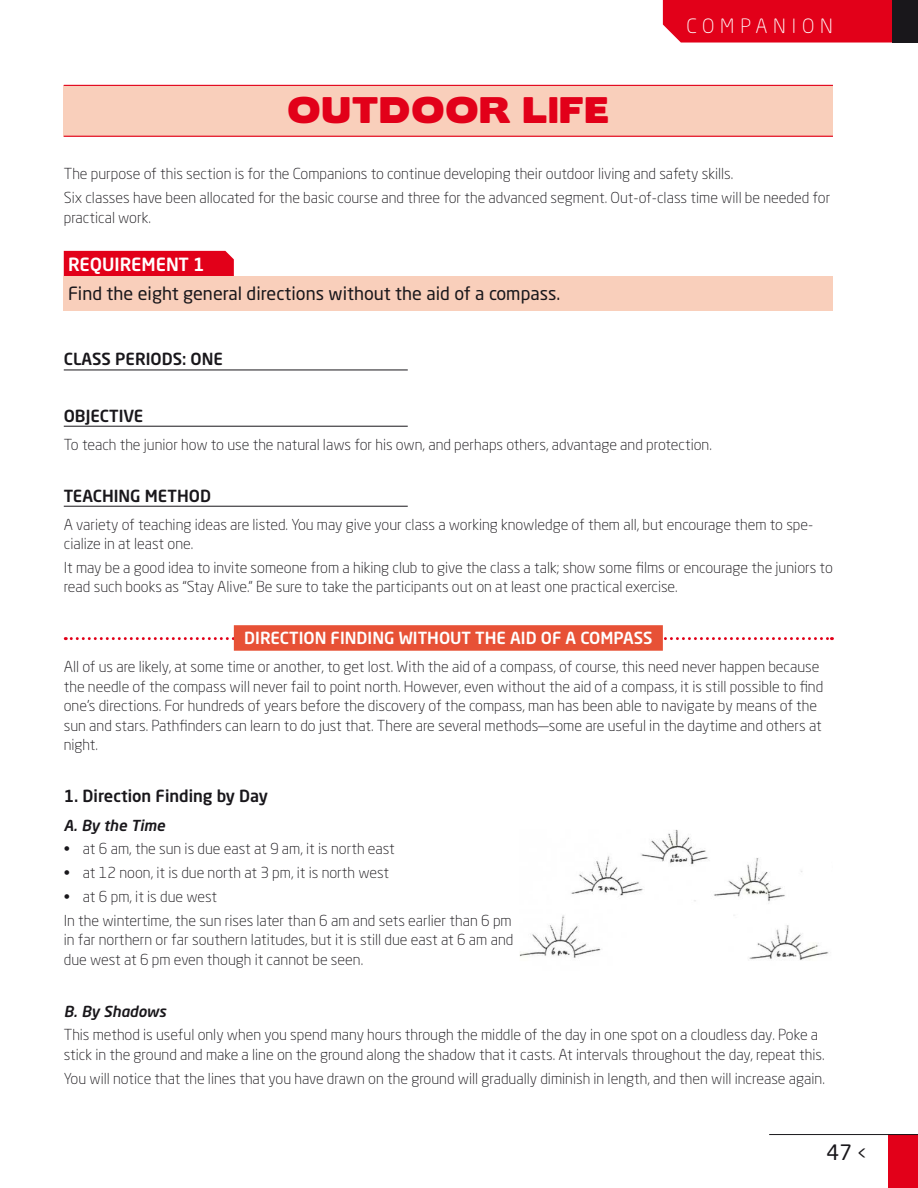
<style>
.page{position:relative;width:918px;height:1188px;background:#fff}
.page>*{position:absolute;margin:0;border:0;box-sizing:border-box;transform-origin:0 0}
.t1{font:33px "Boris Black Bloxx";letter-spacing:.05em;color:#e20019}
.t2{font:21px "Neo Sans Std";color:#19171b}
.t3{font:300 19.5px "Neo Sans Std";letter-spacing:.3em;color:#fff}
.t4{font:18px "Neo Sans Std";color:#19171b}
.t5{font:500 18px "Neo Sans Std";color:#fff}
.t6{font:500 16.5px "Neo Sans Std";color:#19171b}
.t7{font:500 16.5px "Neo Sans Std";color:#fff}
.t8{font:300 15px/19.5px "Neo Sans Std";color:#19171b}
.t9{font:italic 500 15px "Neo Sans Std";color:#19171b}
.s1{font-size:18px}
</style>
<div class="page">
<div style="left:888px;top:1135px;width:30px;height:53px;background:#e20019"></div>
<hr style="left:769px;top:1134px;width:149px;height:1px;background:#19171b">
<div style="left:663px;top:0;width:229px;height:43px;background:#e20019"></div>
<div style="left:892px;top:0;width:26px;height:43px;background:#19171b"></div>
<hr style="left:64px;top:370px;width:344px;height:1px;background:#19171b">
<hr style="left:64px;top:426px;width:344px;height:1px;background:#19171b">
<hr style="left:64px;top:506px;width:344px;height:1px;background:#19171b">
<svg style="left:65px;top:637px;width:767px;height:3px"></svg>
<div style="left:234px;top:625px;width:429px;height:26px;background:#e75136"></div>
<div style="left:64px;top:85px;width:769px;height:51px;background:#f9cfbb"></div>
<hr style="left:64px;top:85px;width:769px;height:1px;background:#e20019">
<hr style="left:64px;top:136px;width:769px;height:1px;background:#e20019">
<div style="left:64px;top:251px;width:170px;height:25px;background:#e20019"></div>
<div style="left:64px;top:276px;width:769px;height:34px;background:#f9cfbb"></div>
<img style="left:519px;top:830px;width:310px;height:130px">
<h1 class="t1" style="left:288px;top:96px;width:322px">OUTDOOr LIFE</h1>
<h3 class="t3" style="left:686px;top:15px;width:148px">COMPANION</h3>
<p class="t8" style="left:64px;top:163px;width:768px;line-height:23.7px">The purpose of this section is for the Companions to continue developing their outdoor living and safety skills.<br>Six classes have been allocated for the basic course and three for the advanced segment. Out-of-class time will be needed for</p>
<p class="t8" style="left:64px;top:208px;width:89px">practical work.</p>
<p class="t5" style="left:68px;top:257px;width:138px">REQUIREMENT 1</p>
<p class="t4" style="left:68px;top:287px;width:494px">Find the eight general directions without the aid of a compass .</p>
<p class="t6" style="left:64px;top:353px;width:161px">CLASS PERIODS: ONE</p>
<p class="t6" style="left:64px;top:409px;width:81px">OBJECTIVE</p>
<p class="t8" style="left:64px;top:435px;width:650px">To teach the junior how to use the natural laws for his own, and perhaps others, advantage and protection.</p>
<p class="t6" style="left:64px;top:489px;width:149px">TEACHING METHOD</p>
<p class="t8" style="left:64px;top:515px;width:751px">A variety of teaching ideas are listed. You may give your class a working knowledge of them all, but encourage them to spe&shy;cialize in at least one.</p>
<p class="t8" style="left:64px;top:559px;width:771px">It may be a good idea to invite someone from a hiking club to give the class a talk; show some films or encourage the juniors to read such books as “Stay Alive.” Be sure to take the participants out on at least one practical exercise.</p>
<p class="t7" style="left:244px;top:632px;width:410px">DIRECTION FINDING WITHOUT THE AID OF A COMPASS</p>
<p class="t8" style="left:64px;top:658px;width:761px">All of us are likely, at some time or another, to get lost. With the aid of a compass, of course, this need never happen because the needle of the compass will never fail to point north. However, even without the aid of a compass, it is still possible to find one’s directions. For hundreds of years before the discovery of the compass, man has been able to navigate by means of the sun and stars. Pathfinders can learn to do just that. There are several methods—some are useful in the daytime and others at night.</p>
<p class="t6" style="left:64px;top:790px;width:206px">1. Direction Finding by Day</p>
<p class="t9" style="left:64px;top:819px;width:103px">A. By the Time</p>
<p class="t8" style="left:64px;top:839px;width:333px">• at 6 am, the sun is due east at 9 am, it is north east</p>
<p class="t8" style="left:64px;top:863px;width:327px">• at 12 noon, it is due north at 3 pm, it is north west</p>
<p class="t8" style="left:64px;top:884px;width:450px;line-height:23.7px">• at 6 pm, it is due west<br>In the wintertime, the sun rises later than 6 am and sets earlier than 6 pm</p>
<p class="t8" style="left:64px;top:931px;width:451px">in far northern or far southern latitudes, but it is still due east at 6 am and due west at 6 pm even though it cannot be seen.</p>
<p class="t9" style="left:64px;top:1005px;width:104px">B. By Shadows</p>
<p class="t8" style="left:64px;top:1026px;width:762px">This method is useful only when you spend many hours through the middle of the day in one spot on a cloudless day. Poke a stick in the ground and make a line on the ground along the shadow that it casts. At intervals throughout the day, repeat this.</p>
<p class="t8" style="left:64px;top:1069px;width:763px">You will notice that the lines that you have drawn on the ground will gradually diminish in length, and then will increase again.</p>
<h2 class="t2" style="left:827px;top:1144px;width:42px">47 <span class="s1">&lt;</span></h2>
</div>
